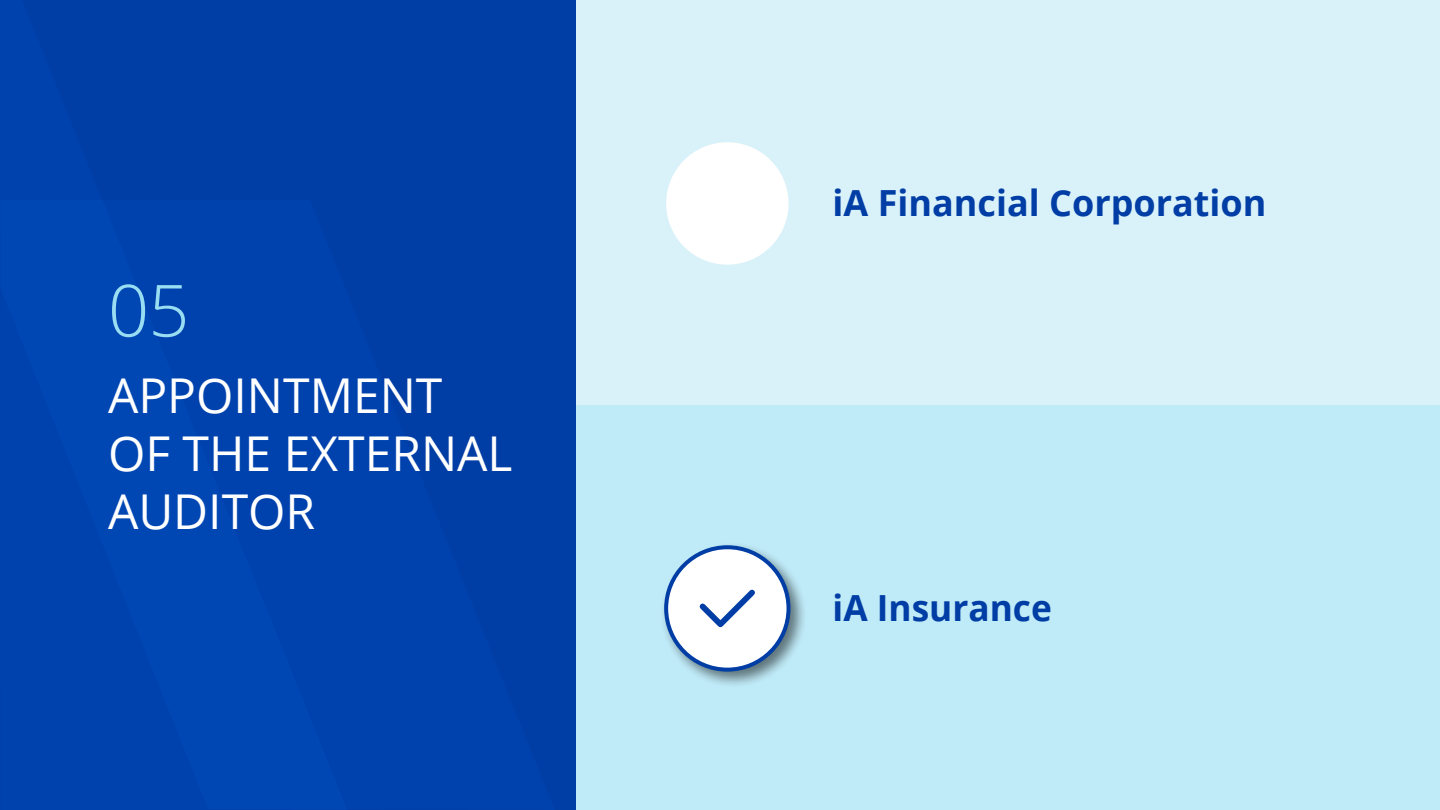
<style>
.page{position:relative;width:1440px;height:810px;background:#fff}
.page>*{position:absolute;margin:0;border:0;box-sizing:border-box;transform-origin:0 0}
.Texte_courant{font:300 72px "Open Sans";color:#99ddf3}
.Texte_courant-2{font:48px/58px "Open Sans";color:#fff}
.t1{font:700 36px "Open Sans";color:#003da5}
</style>
<div class="page">
<div style="left:555px;top:0;width:885px;height:405px;background:#d9f2fa"></div>
<div style="left:555px;top:405px;width:885px;height:405px;background:#bfeaf7"></div>
<div style="left:666px;top:142px;width:123px;height:123px;background:#fff;border-radius:50%"></div>
<div style="left:660px;top:541px;width:148px;height:147px;background:#000;opacity:.5"></div>
<div style="left:666px;top:547px;width:123px;height:123px;background:#fff;border-radius:50%"></div>
<div style="left:664px;top:545px;width:127px;height:127px;border:4px solid #003da5;border-radius:50%"></div>
<svg style="left:699px;top:589px;width:56px;height:39px"></svg>
<div style="left:0;top:0;width:576px;height:810px;background:#003da5"></div>
<svg style="left:0;top:200px;width:347px;height:610px"></svg>
<p class="Texte_courant" style="left:108px;top:261px;width:83px">05</p>
<p class="Texte_courant-2" style="left:108px;top:365px;width:406px">APPOINTMENT<br>OF THE EXTERNAL<br>AUDITOR</p>
<p class="t1" style="left:833px;top:177px;width:435px">iA Financial Corporation</p>
<p class="t1" style="left:833px;top:583px;width:221px">iA Insurance</p>
</div>
